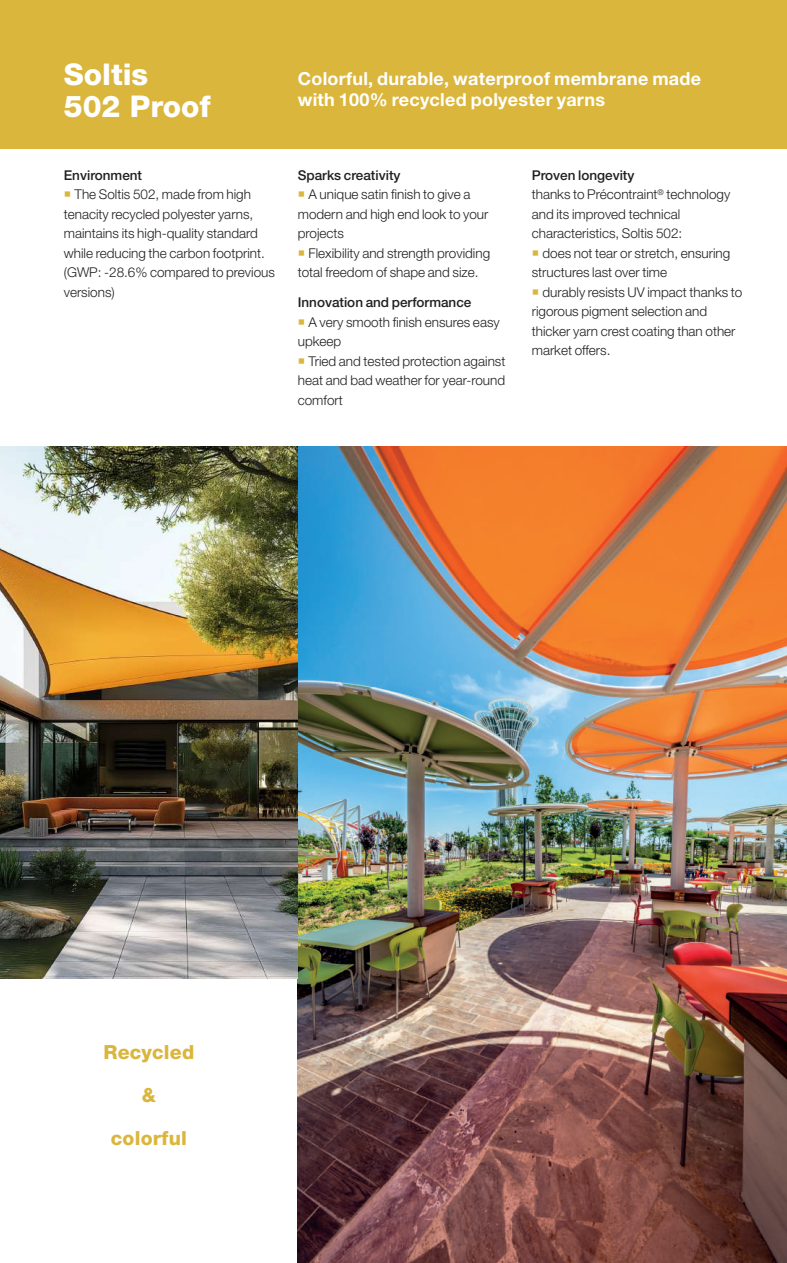
<style>
.page{position:relative;width:787px;height:1263px;background:#fff}
.page>*{position:absolute;margin:0;border:0;box-sizing:border-box;transform-origin:0 0}
.t1{font:800 30px/31.5px "Helvetica Neue LT Std";color:#fff}
.t2{font:800 19.5px/42.5px "Helvetica Neue LT Std";letter-spacing:.01em;color:#dbb63c;text-align:center}
.t3{font:700 18px/21.3px "Helvetica Neue LT Std";letter-spacing:.015em;color:#fff}
.t4{font:300 13.5px/19.5px "Helvetica Neue LT Std";color:#231f20}
.t5{font:500 13.5px "Helvetica Neue LT Std";color:#231f20}
.s1{color:#dbb63c}
.s2{font-weight:500}
</style>
<div class="page">
<img style="left:298px;top:446px;width:489px;height:817px">
<img style="left:0;top:446px;width:298px;height:532px">
<div style="left:0;top:0;width:787px;height:149px;background:#dbb63c"></div>
<h1 class="t1" style="left:64px;top:59px;width:148px">Soltis<br>502 Proof</h1>
<p class="t5" style="left:64px;top:167px;width:80px">Environment</p>
<p class="t4" style="left:64px;top:184px;width:213px"><span class="s1">○</span> The Soltis 502, made from high tenacity recycled polyester yarns, maintains its high-quality standard while reducing the carbon footprint. (GWP: -28.6% compared to previous versions)</p>
<h3 class="t3" style="left:298px;top:68px;width:405px">Colorful, durable, waterproof membrane made with 100% recycled polyester yarns</h3>
<p class="t5" style="left:298px;top:167px;width:104px">Sparks creativity</p>
<p class="t4" style="left:298px;top:184px;width:192px"><span class="s1">○</span> A unique satin finish to give a modern and high end look to your projects</p>
<p class="t4" style="left:298px;top:243px;width:194px"><span class="s1">○</span> Flexibility and strength providing total freedom of shape and size.</p>
<p class="t5" style="left:298px;top:294px;width:175px">Innovation and performance</p>
<p class="t4" style="left:298px;top:312px;width:203px"><span class="s1">○</span> A very smooth finish ensures easy upkeep</p>
<p class="t4" style="left:298px;top:351px;width:209px;text-align:justify"><span class="s1">○</span> Tried and tested protection against heat and bad weather for year-round comfort</p>
<p class="t4" style="left:531px;top:165px;width:200px"><span class="s2">Proven longevity<br></span>thanks to Précontraint<sup>®</sup> technology and its improved technical characteristics, Soltis 502:</p>
<p class="t4" style="left:532px;top:243px;width:200px"><span class="s1">○</span> does not tear or stretch, ensuring structures last over time</p>
<p class="t4" style="left:532px;top:282px;width:212px"><span class="s1">○</span> durably resists UV impact thanks to rigorous pigment selection and thicker yarn crest coating than other market offers.</p>
<h2 class="t2" style="left:103px;top:1031px;width:92px">Recycled &amp; colorful</h2>
</div>
